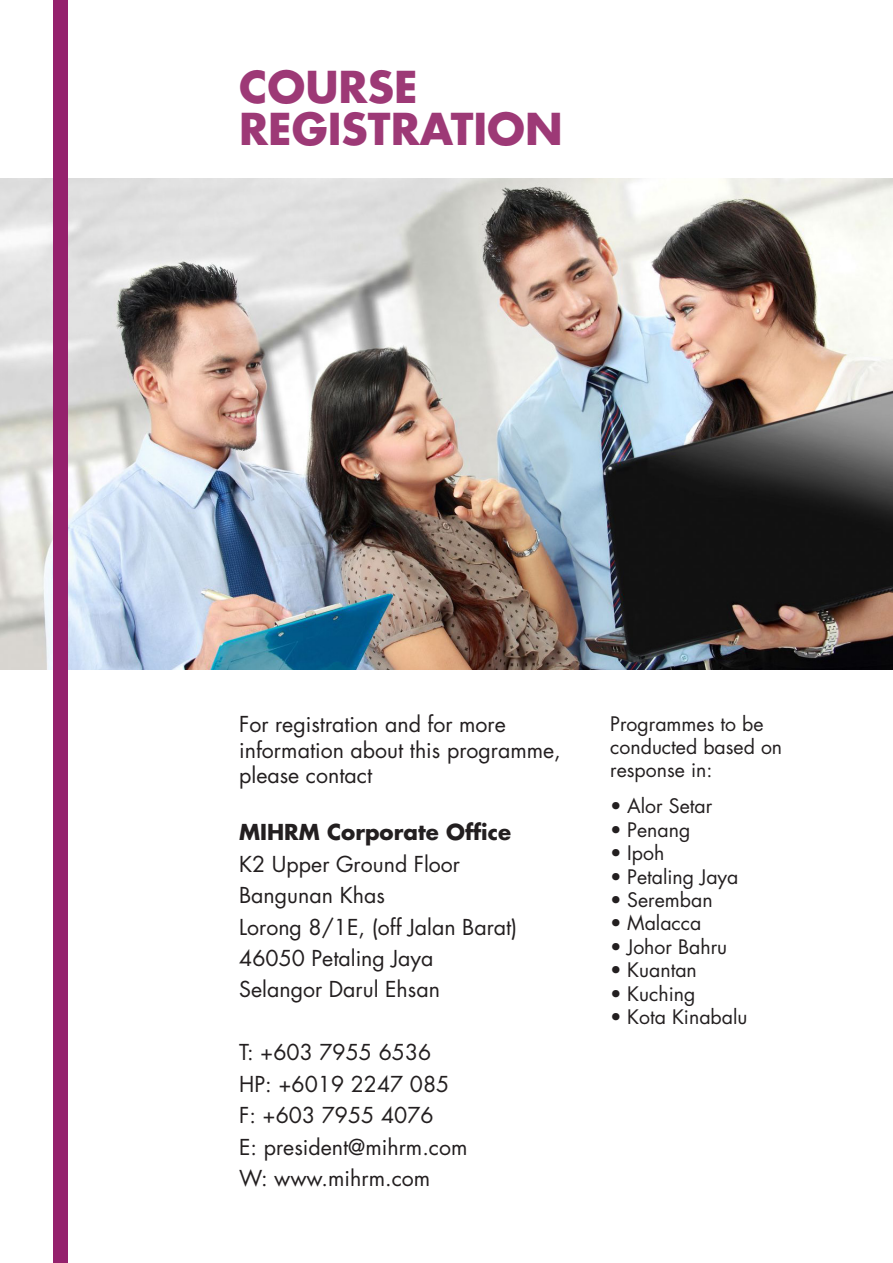
<style>
.page{position:relative;width:893px;height:1263px;background:#fff}
.page>*{position:absolute;margin:0;border:0;box-sizing:border-box;transform-origin:0 0}
.t1{font:700 42.75px "Futura Std";color:#9d3976}
.t2{font:21.3px/25.7px "Futura Std";color:#231f20}
.t3{font:700 21.3px "Futura Std";color:#231f20}
.t4{font:19.5px/23.4px "Futura Std";color:#231f20}
</style>
<div class="page">
<img style="left:0;top:179px;width:893px;height:491px">
<div style="left:54px;top:0;width:14px;height:1263px;background:#95216d"></div>
<p class="t1" style="left:239px;top:59px;width:180px">COURSE</p>
<p class="t1" style="left:239px;top:101px;width:325px">REGISTRATION</p>
<p class="t2" style="left:239px;top:712px;width:323px">For registration and for more information about this programme, please contact</p>
<p class="t3" style="left:239px;top:818px;width:273px">MIHRM Corporate Office</p>
<p class="t2" style="left:239px;top:851px;width:222px">K2 Upper Ground Floor</p>
<p class="t2" style="left:239px;top:883px;width:147px">Bangunan Khas</p>
<p class="t2" style="left:239px;top:914px;width:280px">Lorong 8/1E, (off Jalan Barat)</p>
<p class="t2" style="left:239px;top:946px;width:196px">46050 Petaling Jaya</p>
<p class="t2" style="left:239px;top:977px;width:202px">Selangor Darul Ehsan</p>
<p class="t2" style="left:239px;top:1040px;width:194px">T: +603 7955 6536</p>
<p class="t2" style="left:239px;top:1071px;width:212px">HP: +6019 2247 085</p>
<p class="t2" style="left:239px;top:1103px;width:196px">F: +603 7955 4076</p>
<p class="t2" style="left:239px;top:1134px;width:230px">E: president@mihrm.com</p>
<p class="t2" style="left:239px;top:1165px;width:193px">W: www.mihrm.com</p>
<p class="t4" style="left:610px;top:712px;width:174px">Programmes to be conducted based on response in:</p>
<p class="t4" style="left:610px;top:795px;width:104px">• Alor Setar</p>
<p class="t4" style="left:610px;top:818px;width:82px">• Penang</p>
<p class="t4" style="left:610px;top:842px;width:56px">• Ipoh</p>
<p class="t4" style="left:610px;top:865px;width:130px">• Petaling Jaya</p>
<p class="t4" style="left:610px;top:888px;width:104px">• Seremban</p>
<p class="t4" style="left:610px;top:912px;width:93px">• Malacca</p>
<p class="t4" style="left:610px;top:935px;width:119px">• Johor Bahru</p>
<p class="t4" style="left:610px;top:959px;width:88px">• Kuantan</p>
<p class="t4" style="left:610px;top:982px;width:87px">• Kuching</p>
<p class="t4" style="left:610px;top:1005px;width:139px">• Kota Kinabalu</p>
</div>
